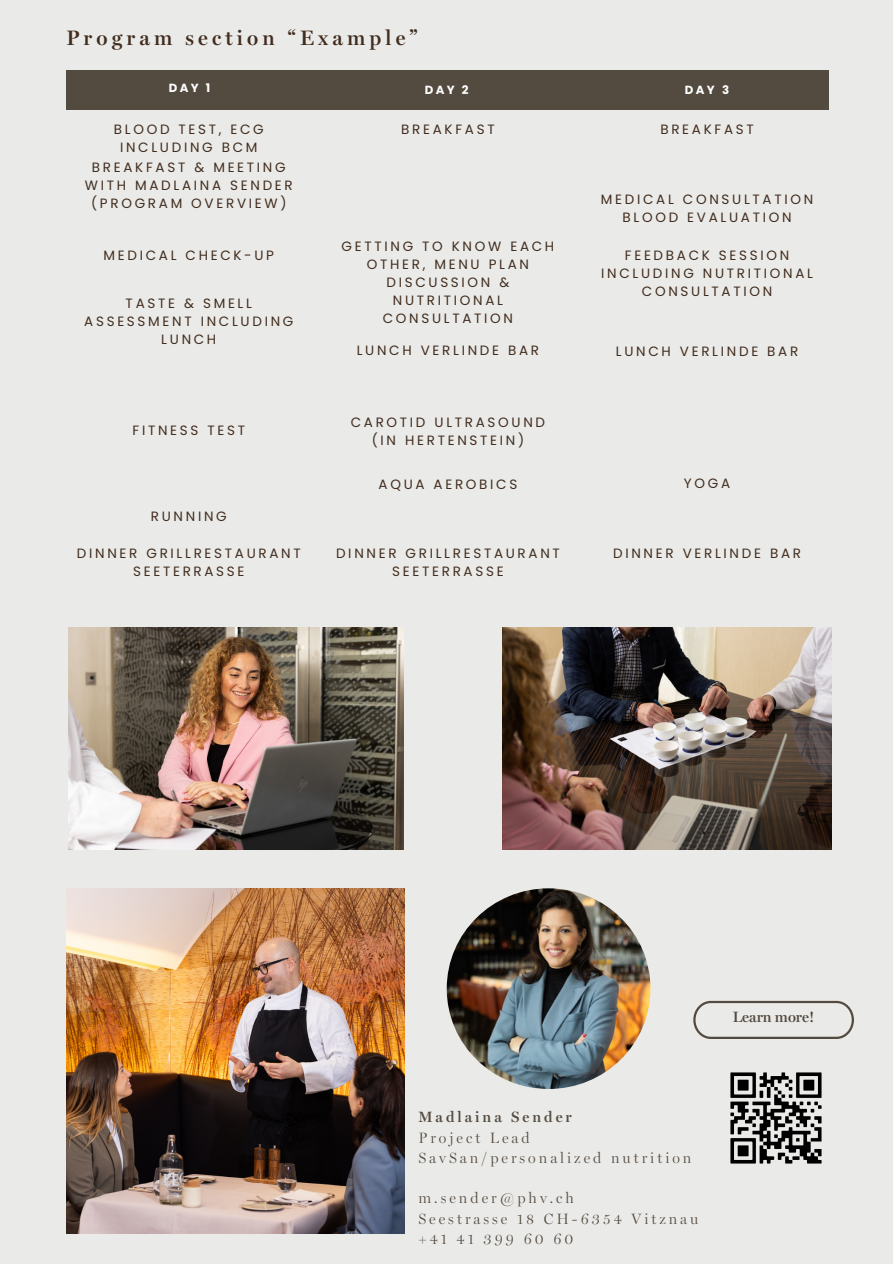
<style>
.page{position:relative;width:893px;height:1264px;background:#fff}
.page>*{position:absolute;margin:0;border:0;box-sizing:border-box;transform-origin:0 0}
.t1{font:600 21px "Miller Display";letter-spacing:.2em;color:#412d1e}
.t2{font:300 15px/20.2px "Miller Display";letter-spacing:.2em;color:#544b40}
.t3{font:600 15px "Miller Display";color:#544b40}
.t4{font:13.5px/18px "Poppins";letter-spacing:.2em;color:#412d1e;text-align:center}
.t5{font:700 11.85px "Poppins";letter-spacing:.2em;color:#fff}
.s1{font-weight:600}
</style>
<div class="page">
<div style="left:0;top:0;width:892px;height:1263px;background:#eaeae8"></div>
<img style="left:69px;top:628px;width:334px;height:221px">
<svg style="left:693px;top:1000px;width:160px;height:38px"></svg>
<div style="left:66px;top:71px;width:762px;height:39px;background:#544b40"></div>
<img style="left:502px;top:628px;width:329px;height:221px">
<img style="left:446px;top:888px;width:204px;height:200px;border-radius:50%">
<img style="left:66px;top:888px;width:338px;height:345px">
<img style="left:730px;top:1072px;width:92px;height:92px">
<h2 class="t1" style="left:66px;top:29px;width:353px">Program section “Example”</h2>
<h4 class="t5" style="left:169px;top:80px;width:43px">DAY 1</h4>
<h4 class="t4" style="left:114px;top:120px;width:151px">BLOOD TEST, ECG<br>INCLUDING BCM</h4>
<h4 class="t4" style="left:85px;top:158px;width:209px">BREAKFAST &amp; MEETING<br>WITH MADLAINA SENDER (PROGRAM OVERVIEW)</h4>
<h4 class="t4" style="left:104px;top:246px;width:172px">MEDICAL CHECK-UP</h4>
<h4 class="t4" style="left:84px;top:295px;width:211px">TASTE &amp; SMELL<br>ASSESSMENT INCLUDING<br>LUNCH</h4>
<h3 class="t4" style="left:132px;top:421px;width:114px">FITNESS TEST</h3>
<h4 class="t4" style="left:151px;top:507px;width:77px">RUNNING</h4>
<h4 class="t5" style="left:425px;top:81px;width:45px">DAY 2</h4>
<h4 class="t5" style="left:685px;top:81px;width:46px">DAY 3</h4>
<p class="t4" style="left:401px;top:120px;width:95px">BREAKFAST</p>
<h3 class="t4" style="left:660px;top:120px;width:95px">BREAKFAST</h3>
<h4 class="t4" style="left:341px;top:237px;width:214px">GETTING TO KNOW EACH<br>OTHER, MENU PLAN<br>DISCUSSION &amp;<br>NUTRITIONAL<br>CONSULTATION</h4>
<h4 class="t4" style="left:357px;top:341px;width:184px">LUNCH VERLINDE BAR</h4>
<h4 class="t4" style="left:351px;top:413px;width:196px">CAROTID ULTRASOUND (IN HERTENSTEIN)</h4>
<h4 class="t4" style="left:378px;top:475px;width:140px">AQUA AEROBICS</h4>
<h4 class="t4" style="left:601px;top:190px;width:214px">MEDICAL CONSULTATION<br>BLOOD EVALUATION</h4>
<h4 class="t4" style="left:601px;top:246px;width:213px">FEEDBACK SESSION<br>INCLUDING NUTRITIONAL<br>CONSULTATION</h4>
<h4 class="t4" style="left:616px;top:342px;width:184px">LUNCH VERLINDE BAR</h4>
<h4 class="t4" style="left:684px;top:474px;width:48px">YOGA</h4>
<h4 class="t4" style="left:77px;top:544px;width:225px">DINNER GRILLRESTAURANT<br>SEETERRASSE</h4>
<h4 class="t4" style="left:336px;top:544px;width:225px">DINNER GRILLRESTAURANT<br>SEETERRASSE</h4>
<p class="t4" style="left:613px;top:544px;width:189px">DINNER VERLINDE BAR</p>
<h1 class="t3" style="left:732px;top:1010px;width:83px">Learn more!</h1>
<p class="t2" style="left:418px;top:1108px;width:274px"><span class="s1">Madlaina Sender<br></span>Project Lead<br>SavSan/personalized nutrition</p>
<p class="t2" style="left:418px;top:1189px;width:281px">m.sender@phv.ch<br>Seestrasse 18 CH-6354 Vitznau +41 41 399 60 60</p>
</div>
